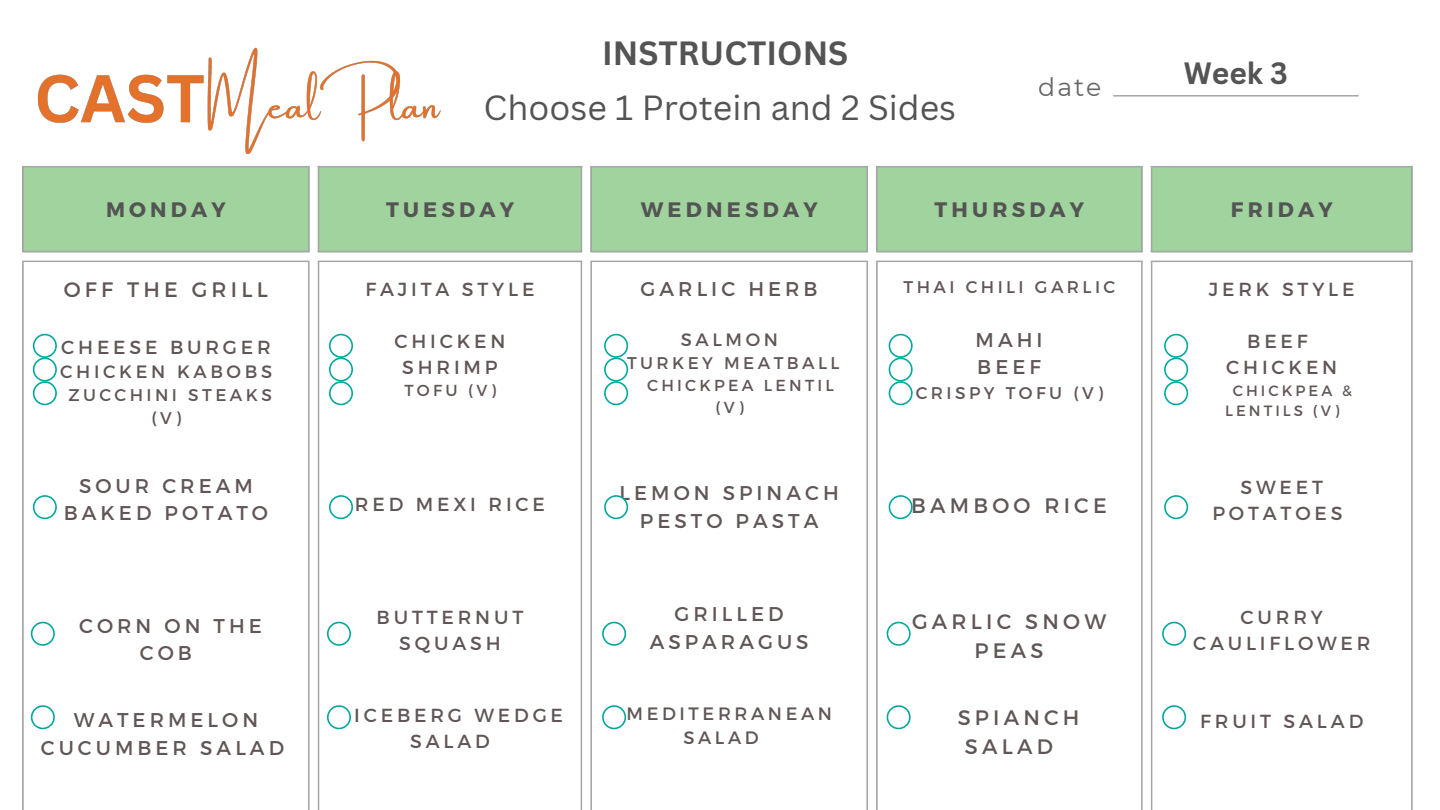
<style>
.page{position:relative;width:1440px;height:810px;background:#fff}
.page>*{position:absolute;margin:0;border:0;box-sizing:border-box;transform-origin:0 0}
.t1{font:34px "Canva Sans";color:#545454}
.t2{font:700 32.7px "Canva Sans";color:#545454}
.t3{font:700 30px "Canva Sans";color:#545454}
.t4{font:25.1px "Montserrat";color:#545454}
.t5{font:20.9px/29px "Montserrat";letter-spacing:.2em;color:#605656;text-align:center}
.t6{font:700 20.9px "Montserrat";letter-spacing:.2em;color:#545454}
.t7{font:19.9px/27.5px "Montserrat";letter-spacing:.2em;color:#605656;text-align:center}
.t8{font:18.9px/26px "Montserrat";letter-spacing:.2em;color:#605656;text-align:center}
.t9{font:17.9px/24.5px "Montserrat";letter-spacing:.2em;color:#605656}
.t10{font:16.9px/23px "Montserrat";letter-spacing:.2em;color:#605656;text-align:center}
.t11{font:15.9px/21.5px "Montserrat";letter-spacing:.2em;color:#605656}
.t12{font:14.9px/20.8px "Montserrat";letter-spacing:.2em;color:#605656}
</style>
<div class="page">
<hr style="left:1114px;top:95px;width:244px;height:2px;background:#a6a6a6">
<div style="left:24px;top:166px;width:1387px;height:86px;background:#a0d39d"></div>
<hr style="left:22px;top:167px;width:2px;height:84px;background:#a6a6a6">
<hr style="left:308px;top:167px;width:2px;height:84px;background:#a6a6a6">
<hr style="left:22px;top:166px;width:288px;height:1px;background:#a6a6a6">
<hr style="left:22px;top:251px;width:288px;height:1px;background:#a6a6a6">
<hr style="left:318px;top:167px;width:1px;height:84px;background:#a6a6a6">
<hr style="left:581px;top:167px;width:1px;height:84px;background:#a6a6a6">
<hr style="left:318px;top:166px;width:264px;height:1px;background:#a6a6a6">
<hr style="left:318px;top:251px;width:264px;height:1px;background:#a6a6a6">
<hr style="left:590px;top:167px;width:2px;height:84px;background:#a6a6a6">
<hr style="left:866px;top:167px;width:2px;height:84px;background:#a6a6a6">
<hr style="left:590px;top:166px;width:278px;height:1px;background:#a6a6a6">
<hr style="left:590px;top:251px;width:278px;height:1px;background:#a6a6a6">
<hr style="left:876px;top:167px;width:2px;height:84px;background:#a6a6a6">
<hr style="left:1141px;top:167px;width:2px;height:84px;background:#a6a6a6">
<hr style="left:876px;top:166px;width:267px;height:1px;background:#a6a6a6">
<hr style="left:876px;top:251px;width:267px;height:1px;background:#a6a6a6">
<hr style="left:1151px;top:167px;width:1px;height:84px;background:#a6a6a6">
<hr style="left:1411px;top:167px;width:2px;height:84px;background:#a6a6a6">
<hr style="left:1151px;top:166px;width:262px;height:1px;background:#a6a6a6">
<hr style="left:1151px;top:251px;width:262px;height:1px;background:#a6a6a6">
<hr style="left:22px;top:262px;width:2px;height:548px;background:#a6a6a6">
<hr style="left:308px;top:262px;width:2px;height:548px;background:#a6a6a6">
<hr style="left:22px;top:261px;width:288px;height:1px;background:#a6a6a6">
<hr style="left:22px;top:809px;width:288px;height:1px;background:#a6a6a6">
<hr style="left:318px;top:262px;width:1px;height:548px;background:#a6a6a6">
<hr style="left:581px;top:262px;width:1px;height:548px;background:#a6a6a6">
<hr style="left:318px;top:261px;width:264px;height:1px;background:#a6a6a6">
<hr style="left:318px;top:809px;width:264px;height:1px;background:#a6a6a6">
<hr style="left:590px;top:262px;width:2px;height:548px;background:#a6a6a6">
<hr style="left:866px;top:262px;width:2px;height:548px;background:#a6a6a6">
<hr style="left:590px;top:261px;width:278px;height:1px;background:#a6a6a6">
<hr style="left:590px;top:809px;width:278px;height:1px;background:#a6a6a6">
<hr style="left:876px;top:262px;width:2px;height:548px;background:#a6a6a6">
<hr style="left:1141px;top:262px;width:2px;height:548px;background:#a6a6a6">
<hr style="left:876px;top:261px;width:267px;height:1px;background:#a6a6a6">
<hr style="left:876px;top:809px;width:267px;height:1px;background:#a6a6a6">
<hr style="left:1151px;top:262px;width:1px;height:548px;background:#a6a6a6">
<hr style="left:1411px;top:262px;width:2px;height:548px;background:#a6a6a6">
<hr style="left:1151px;top:261px;width:262px;height:1px;background:#a6a6a6">
<hr style="left:1151px;top:809px;width:262px;height:1px;background:#a6a6a6">
<svg style="left:33px;top:495px;width:24px;height:24px"></svg>
<svg style="left:31px;top:622px;width:24px;height:24px"></svg>
<svg style="left:33px;top:334px;width:24px;height:71px"></svg>
<svg style="left:31px;top:705px;width:24px;height:24px"></svg>
<svg style="left:329px;top:495px;width:24px;height:24px"></svg>
<svg style="left:327px;top:622px;width:24px;height:24px"></svg>
<svg style="left:329px;top:334px;width:24px;height:71px"></svg>
<svg style="left:327px;top:705px;width:24px;height:24px"></svg>
<svg style="left:604px;top:495px;width:24px;height:24px"></svg>
<svg style="left:602px;top:622px;width:24px;height:24px"></svg>
<svg style="left:604px;top:334px;width:24px;height:71px"></svg>
<svg style="left:602px;top:705px;width:24px;height:24px"></svg>
<svg style="left:889px;top:495px;width:24px;height:24px"></svg>
<svg style="left:887px;top:622px;width:24px;height:24px"></svg>
<svg style="left:889px;top:334px;width:24px;height:71px"></svg>
<svg style="left:887px;top:705px;width:24px;height:24px"></svg>
<svg style="left:1164px;top:495px;width:24px;height:24px"></svg>
<svg style="left:1162px;top:622px;width:24px;height:24px"></svg>
<svg style="left:1164px;top:334px;width:24px;height:71px"></svg>
<svg style="left:1162px;top:705px;width:24px;height:24px"></svg>
<img style="left:37px;top:47px;width:404px;height:120px">
<p class="t2" style="left:602px;top:30px;width:248px">INSTRUCTIONS</p>
<p class="t1" style="left:484px;top:84px;width:474px">Choose 1 Protein and 2 Sides</p>
<h3 class="t4" style="left:1039px;top:71px;width:64px">date</h3>
<p class="t3" style="left:1184px;top:52px;width:106px">Week 3</p>
<p class="t6" style="left:106px;top:196px;width:121px">MONDAY</p>
<p class="t6" style="left:386px;top:196px;width:129px">TUESDAY</p>
<p class="t6" style="left:641px;top:196px;width:178px">WEDNESDAY</p>
<p class="t6" style="left:935px;top:196px;width:151px">THURSDAY</p>
<p class="t6" style="left:1231px;top:196px;width:103px">FRIDAY</p>
<p class="t5" style="left:64px;top:274px;width:206px">OFF THE GRILL</p>
<p class="t8" style="left:61px;top:333px;width:211px">CHEESE BURGER</p>
<p class="t9" style="left:60px;top:359px;width:213px">CHICKEN KABOBS</p>
<p class="t10" style="left:68px;top:383px;width:205px">ZUCCHINI STEAKS (V)</p>
<p class="t7" style="left:64px;top:471px;width:206px">SOUR CREAM<br>BAKED POTATO</p>
<p class="t7" style="left:79px;top:611px;width:184px">CORN ON THE<br>COB</p>
<p class="t7" style="left:41px;top:705px;width:245px">WATERMELON<br>CUCUMBER SALAD</p>
<p class="t8" style="left:365px;top:275px;width:171px">FAJITA STYLE</p>
<p class="t8" style="left:395px;top:327px;width:112px">CHICKEN</p>
<p class="t8" style="left:402px;top:353px;width:97px">SHRIMP</p>
<p class="t11" style="left:405px;top:378px;width:93px">TOFU (V)</p>
<p class="t8" style="left:355px;top:490px;width:191px">RED MEXI RICE</p>
<p class="t8" style="left:377px;top:604px;width:148px">BUTTERNUT<br>SQUASH</p>
<p class="t8" style="left:410px;top:701px;width:154px;text-align:left;text-indent:-56px">ICEBERG WEDGE<br>SALAD</p>
<p class="t7" style="left:641px;top:274px;width:179px">GARLIC HERB</p>
<p class="t9" style="left:681px;top:327px;width:99px">SALMON</p>
<p class="t10" style="left:627px;top:351px;width:214px">TURKEY MEATBALL</p>
<p class="t11" style="left:716px;top:374px;width:120px;text-indent:-69px">CHICKPEA LENTIL (V)</p>
<p class="t7" style="left:620px;top:478px;width:221px">LEMON SPINACH<br>PESTO PASTA</p>
<p class="t7" style="left:650px;top:599px;width:160px">GRILLED<br>ASPARAGUS</p>
<p class="t9" style="left:683px;top:700px;width:150px;text-indent:-57px">MEDITERRANEAN<br>SALAD</p>
<p class="t10" style="left:903px;top:275px;width:213px">THAI CHILI GARLIC</p>
<p class="t7" style="left:976px;top:325px;width:68px">MAHI</p>
<p class="t7" style="left:977px;top:352px;width:65px">BEEF</p>
<p class="t10" style="left:916px;top:380px;width:189px">CRISPY TOFU (V)</p>
<p class="t5" style="left:911px;top:490px;width:197px">BAMBOO RICE</p>
<p class="t5" style="left:912px;top:606px;width:196px">GARLIC SNOW<br>PEAS</p>
<p class="t5" style="left:965px;top:702px;width:116px;text-align:left;text-indent:-7px">SPIANCH<br>SALAD</p>
<p class="t8" style="left:1209px;top:275px;width:147px">JERK STYLE</p>
<p class="t8" style="left:1247px;top:327px;width:62px">BEEF</p>
<p class="t8" style="left:1226px;top:353px;width:112px">CHICKEN</p>
<p class="t12" style="left:1225px;top:379px;width:129px;text-indent:8px">CHICKPEA &amp;<br>LENTILS (V)</p>
<p class="t8" style="left:1212px;top:473px;width:132px">SWEET<br>POTATOES</p>
<p class="t8" style="left:1193px;top:603px;width:179px">CURRY<br>CAULIFLOWER</p>
<p class="t8" style="left:1200px;top:707px;width:165px">FRUIT SALAD</p>
</div>
